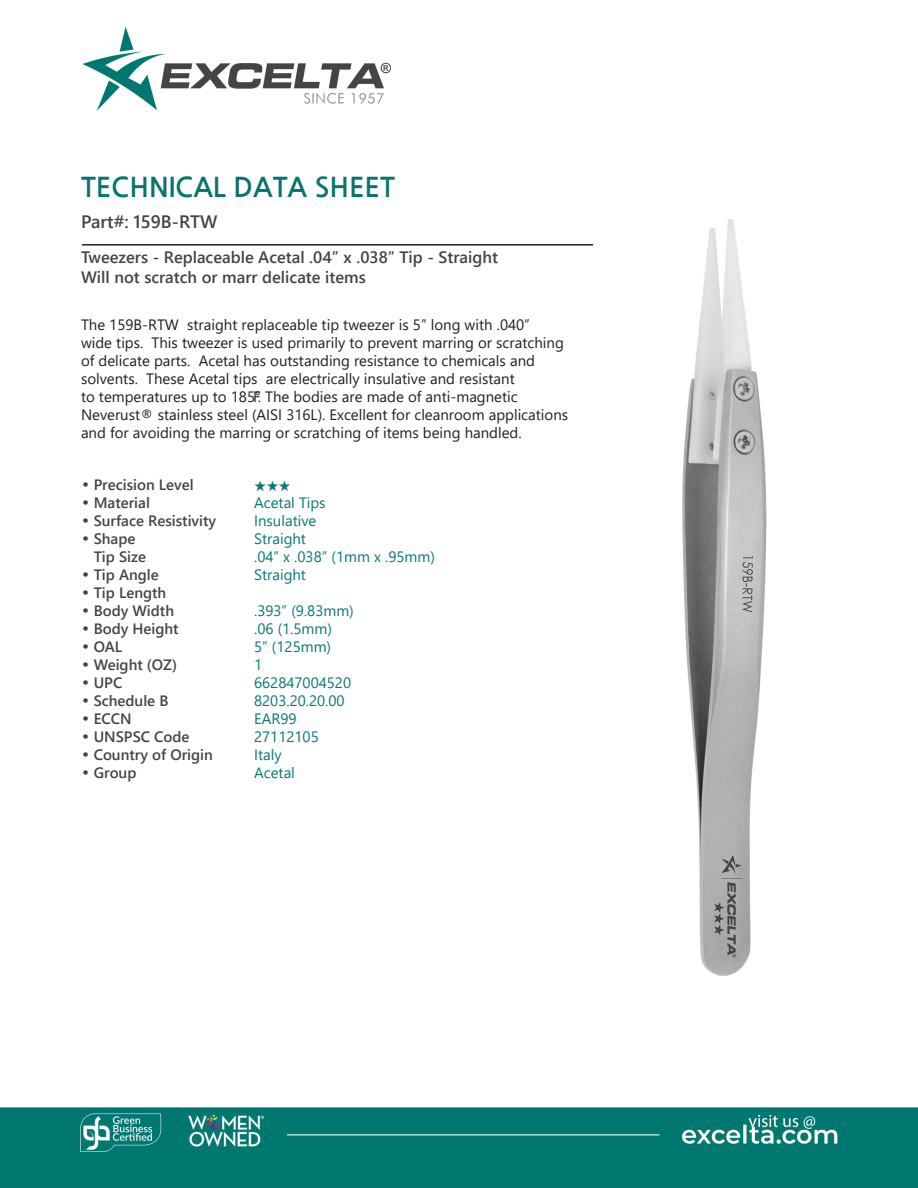
<style>
.page{position:relative;width:918px;height:1188px;background:#fff}
.page>*{position:absolute;margin:0;border:0;box-sizing:border-box;transform-origin:0 0}
.t1{font:700 27px "Nanum Gothic";color:#08746d}
.t2{font:700 18px "Yu Gothic UI";color:#414546}
.t3{font:700 16.5px "Yu Gothic UI";color:#414546}
.t4{font:15px/18px "Yu Gothic UI";color:#231f20}
.CT_s_CTM{font:700 15px "Yu Gothic UI";color:#414546}
.CT_s_CTM-2{font:15px "Yu Gothic UI";color:#077874}
.CT_s_CTM-3{font:500 15px "ITC Zapf Dingbats";color:#077874}
.s1{font-family:"Century Gothic";font-weight:400}
</style>
<div class="page">
<img style="left:0;top:27px;width:918px;height:1161px">
<img style="left:682px;top:220px;width:85px;height:756px">
<hr style="left:82px;top:244px;width:511px;height:2px;background:#231f20">
<p class="t1" style="left:81px;top:173px;width:315px">TECHNICAL DATA SHEET</p>
<p class="t2" style="left:81px;top:212px;width:138px">Part#: 159B-RTW</p>
<p class="t3" style="left:81px;top:247px;width:418px">Tweezers - Replaceable Acetal .04” x .038” Tip - Straight</p>
<p class="t3" style="left:81px;top:267px;width:286px">Will not scratch or marr delicate items</p>
<p class="t4" style="left:81px;top:313px;width:489px">The 159B-RTW straight replaceable tip tweezer is 5” long with .040”<br>wide tips. This tweezer is used primarily to prevent marring or scratching of delicate parts. Acetal has outstanding resistance to chemicals and solvents. These Acetal tips are electrically insulative and resistant<br>to temperatures up to 185°F. The bodies are made of anti-magnetic Neverust® stainless steel (AISI 316L). Excellent for cleanroom applications and for avoiding the marring or scratching of items being handled.</p>
<p class="CT_s_CTM" style="left:81px;top:476px;width:114px"><span class="s1">•</span> Precision Level</p>
<p class="CT_s_CTM-3" style="left:254px;top:479px;width:38px">★★★</p>
<p class="CT_s_CTM" style="left:81px;top:494px;width:70px"><span class="s1">•</span> Material</p>
<p class="CT_s_CTM-2" style="left:254px;top:489px;width:73px">Acetal Tips</p>
<p class="CT_s_CTM" style="left:81px;top:512px;width:137px"><span class="s1">•</span> Surface Resistivity</p>
<p class="CT_s_CTM-2" style="left:254px;top:507px;width:64px">Insulative</p>
<p class="CT_s_CTM" style="left:81px;top:530px;width:56px"><span class="s1">•</span> Shape</p>
<p class="CT_s_CTM-2" style="left:254px;top:525px;width:53px">Straight</p>
<p class="CT_s_CTM" style="left:94px;top:548px;width:54px">Tip Size</p>
<p class="CT_s_CTM-2" style="left:254px;top:543px;width:182px">.04” x .038” (1mm x .95mm)</p>
<p class="CT_s_CTM" style="left:81px;top:566px;width:79px"><span class="s1">•</span> Tip Angle</p>
<p class="CT_s_CTM-2" style="left:254px;top:561px;width:53px">Straight</p>
<p class="CT_s_CTM" style="left:81px;top:584px;width:87px"><span class="s1">•</span> Tip Length</p>
<p class="CT_s_CTM" style="left:81px;top:602px;width:95px"><span class="s1">•</span> Body Width</p>
<p class="CT_s_CTM-2" style="left:254px;top:597px;width:101px">.393” (9.83mm)</p>
<p class="CT_s_CTM" style="left:81px;top:620px;width:99px"><span class="s1">•</span> Body Height</p>
<p class="CT_s_CTM-2" style="left:254px;top:615px;width:79px">.06 (1.5mm)</p>
<p class="CT_s_CTM" style="left:81px;top:638px;width:43px"><span class="s1">•</span> OAL</p>
<p class="CT_s_CTM-2" style="left:254px;top:633px;width:78px">5” (125mm)</p>
<p class="CT_s_CTM" style="left:81px;top:656px;width:98px"><span class="s1">•</span> Weight (OZ)</p>
<p class="CT_s_CTM-2" style="left:254px;top:651px;width:10px">1</p>
<p class="CT_s_CTM" style="left:81px;top:674px;width:43px"><span class="s1">•</span> UPC</p>
<p class="CT_s_CTM-2" style="left:254px;top:669px;width:99px">662847004520</p>
<p class="CT_s_CTM" style="left:81px;top:692px;width:89px"><span class="s1">•</span> Schedule B</p>
<p class="CT_s_CTM-2" style="left:254px;top:687px;width:92px">8203.20.20.00</p>
<p class="CT_s_CTM" style="left:81px;top:710px;width:52px"><span class="s1">•</span> ECCN</p>
<p class="CT_s_CTM-2" style="left:254px;top:705px;width:44px">EAR99</p>
<p class="CT_s_CTM" style="left:81px;top:728px;width:110px"><span class="s1">•</span> UNSPSC Code</p>
<p class="CT_s_CTM-2" style="left:254px;top:723px;width:66px">27112105</p>
<p class="CT_s_CTM" style="left:81px;top:746px;width:133px"><span class="s1">•</span> Country of Origin</p>
<p class="CT_s_CTM-2" style="left:254px;top:741px;width:29px">Italy</p>
<p class="CT_s_CTM" style="left:81px;top:764px;width:57px"><span class="s1">•</span> Group</p>
<p class="CT_s_CTM-2" style="left:254px;top:759px;width:42px">Acetal</p>
</div>
